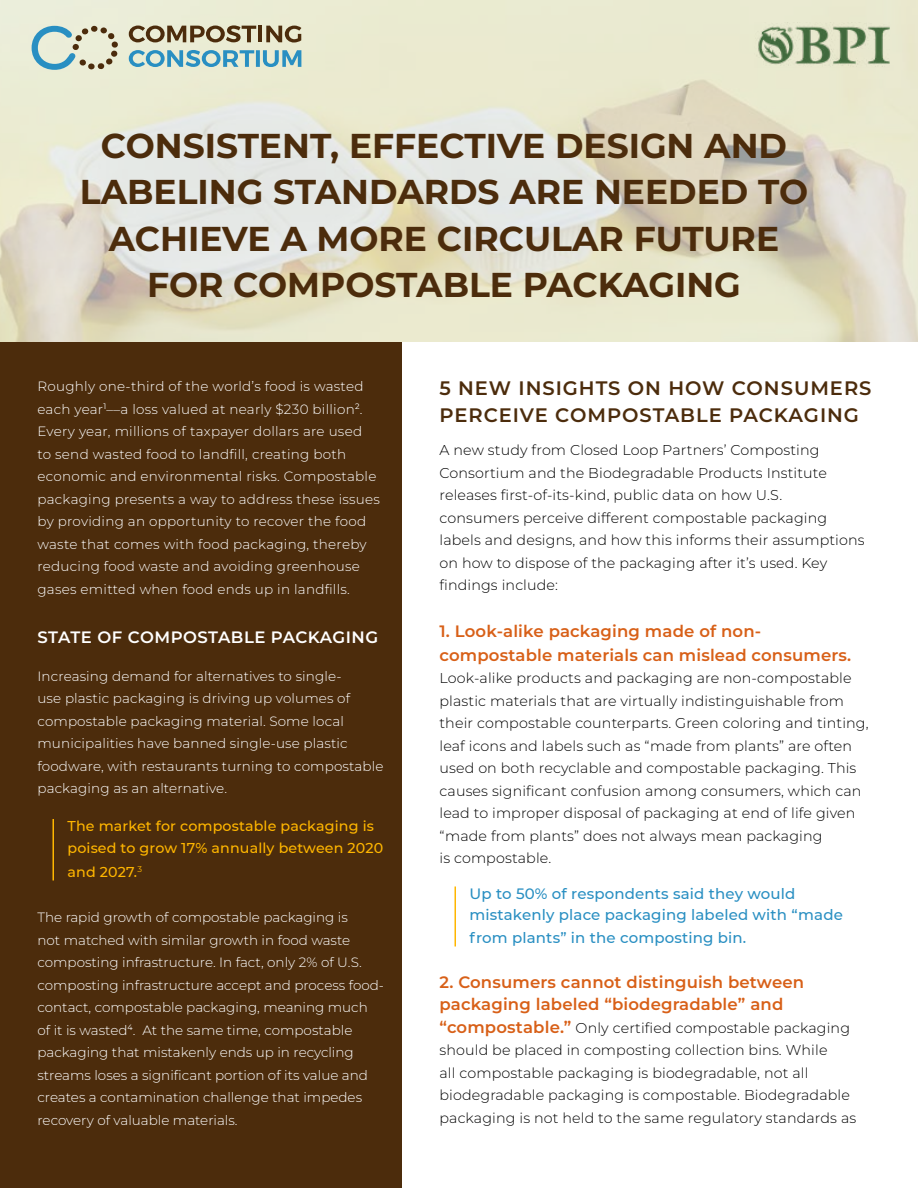
<style>
.page{position:relative;width:918px;height:1188px;background:#fff}
.page>*{position:absolute;margin:0;border:0;box-sizing:border-box;transform-origin:0 0}
.t1{font:700 34.5px/46.5px "Montserrat";color:#4c2c0c;text-align:center}
.t2{font:600 19.5px/27px "Montserrat";letter-spacing:.05em;color:#4c2c0c}
.t3{font:600 16.5px/24px "Montserrat";letter-spacing:.01em;color:#d86018}
.t4{font:600 16.5px "Montserrat";letter-spacing:.03em;color:#fff}
.t5{font:500 15px/21px "Montserrat";letter-spacing:.01em;color:#298fc2}
.t6{font:300 14.25px/22.5px "Montserrat";letter-spacing:.01em;color:#000}
.t7{font:500 14.25px/22.5px "Montserrat";letter-spacing:.01em;color:#ffb600}
.t8{font:300 13.5px/22.5px "Montserrat";letter-spacing:.01em;color:#fff}
.s1{font-weight:600;font-size:16.5px;color:#d86018}
</style>
<div class="page">
<div style="left:0;top:300px;width:402px;height:888px;background:#4c2c0c"></div>
<svg style="left:0;top:0;width:918px;height:342px;fill:#e7e8d0"></svg>
<svg style="left:28px;top:23px;width:93px;height:50px"></svg>
<svg style="left:129px;top:25px;width:127px;height:18px"></svg>
<hr style="left:258px;top:26px;width:4px;height:16px;background:#4c2c0c">
<svg style="left:266px;top:26px;width:35px;height:17px"></svg>
<svg style="left:129px;top:50px;width:125px;height:17px"></svg>
<svg style="left:256px;top:50px;width:4px;height:17px"></svg>
<svg style="left:263px;top:50px;width:38px;height:17px"></svg>
<hr style="left:52px;top:819px;width:2px;height:61px;background:#ffb600">
<hr style="left:454px;top:886px;width:2px;height:60px;background:#ffb600">
<img style="left:754px;top:22px;width:136px;height:46px">
<h1 class="t1" style="left:80px;top:122px;width:730px">CONSISTENT, EFFECTIVE DESIGN AND<br>LABELING STANDARDS ARE NEEDED TO<br>ACHIEVE A MORE CIRCULAR FUTURE<br>FOR COMPOSTABLE PACKAGING</h1>
<p class="t8" style="left:37px;top:375px;width:344px">Roughly one-third of the world’s food is wasted each year<sup>1</sup>––a loss valued at nearly $230 billion<sup>2</sup>.<br>Every year, millions of taxpayer dollars are used<br>to send wasted food to landfill, creating both economic and environmental risks. Compostable packaging presents a way to address these issues by providing an opportunity to recover the food waste that comes with food packaging, thereby reducing food waste and avoiding greenhouse gases emitted when food ends up in landfills.</p>
<p class="t4" style="left:38px;top:626px;width:342px">STATE OF COMPOSTABLE PACKAGING</p>
<p class="t8" style="left:38px;top:664px;width:348px">Increasing demand for alternatives to single-<br>use plastic packaging is driving up volumes of compostable packaging material. Some local municipalities have banned single-use plastic foodware, with restaurants turning to compostable packaging as an alternative.</p>
<p class="t7" style="left:68px;top:814px;width:317px">The market for compostable packaging is poised to grow 17% annually between 2020</p>
<p class="t7" style="left:68px;top:860px;width:76px">and 2027.<sup>3</sup></p>
<p class="t8" style="left:38px;top:906px;width:348px">The rapid growth of compostable packaging is<br>not matched with similar growth in food waste composting infrastructure. In fact, only 2% of U.S. composting infrastructure accept and process food&shy;contact, compostable packaging, meaning much<br>of it is wasted<sup>4</sup>. At the same time, compostable packaging that mistakenly ends up in recycling streams loses a significant portion of its value and creates a contamination challenge that impedes recovery of valuable materials.</p>
<h2 class="t2" style="left:440px;top:374px;width:434px">5 NEW INSIGHTS ON HOW CONSUMERS<br>PERCEIVE COMPOSTABLE PACKAGING</h2>
<p class="t6" style="left:440px;top:439px;width:427px">A new study from Closed Loop Partners’ Composting Consortium and the Biodegradable Products Institute releases first-of-its-kind, public data on how U.S. consumers perceive different compostable packaging labels and designs, and how this informs their assumptions on how to dispose of the packaging after it’s used. Key findings include:</p>
<p class="t3" style="left:440px;top:619px;width:413px">1. Look-alike packaging made of non&shy;compostable materials can mislead consumers.</p>
<p class="t6" style="left:440px;top:667px;width:431px">Look-alike products and packaging are non-compostable plastic materials that are virtually indistinguishable from their compostable counterparts. Green coloring and tinting, leaf icons and labels such as “made from plants” are often used on both recyclable and compostable packaging. This causes significant confusion among consumers, which can lead to improper disposal of packaging at end of life given “made from plants” does not always mean packaging<br>is compostable.</p>
<p class="t5" style="left:470px;top:883px;width:375px">Up to 50% of respondents said they would mistakenly place packaging labeled with “made</p>
<p class="t5" style="left:470px;top:926px;width:278px">from plants” in the composting bin.</p>
<p class="t3" style="left:440px;top:970px;width:366px;line-height:22.5px">2. Consumers cannot distinguish between packaging labeled “biodegradable” and</p>
<p class="t6" style="left:439px;top:1016px;width:418px"><span class="s1">“compostable.”</span> Only certified compostable packaging should be placed in composting collection bins. While<br>all compostable packaging is biodegradable, not all biodegradable packaging is compostable. Biodegradable packaging is not held to the same regulatory standards as</p>
</div>
